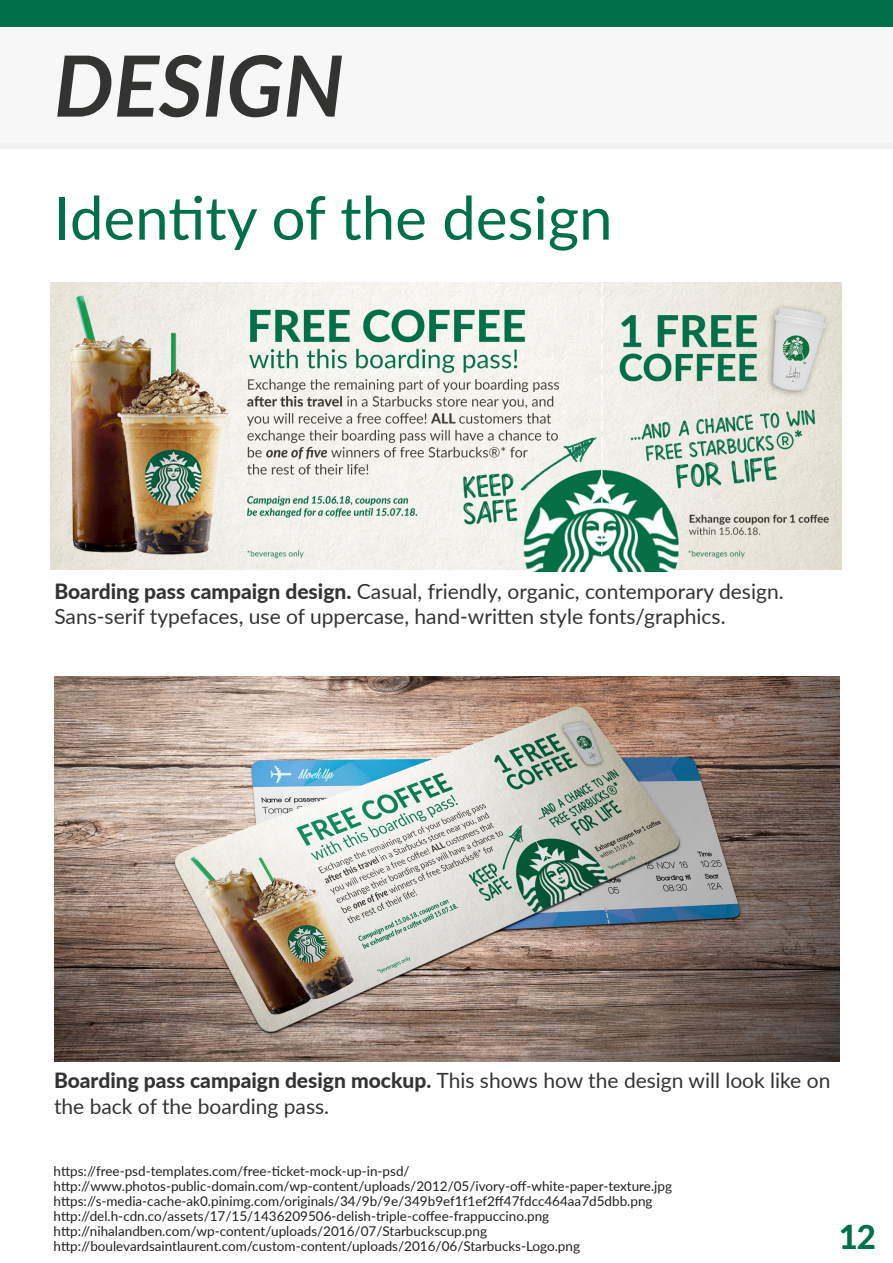
<style>
.page{position:relative;width:893px;height:1263px;background:#fff}
.page>*{position:absolute;margin:0;border:0;box-sizing:border-box;transform-origin:0 0}
.t1{font:italic 700 84.45px "Lato";color:#333432}
.t2{font:60px "Lato";color:#00704a}
.t3{font:800 33px "Lato";color:#00704a}
.t4{font:21px/25.2px "Lato";color:#333432}
.Sources{font:13.5px "Lato";color:#231f20}
.s1{font-weight:800}
</style>
<div class="page">
<div style="left:0;top:143px;width:893px;height:6px;background:#f3f0f1"></div>
<div style="left:0;top:0;width:893px;height:27px;background:#00704a"></div>
<img style="left:55px;top:676px;width:785px;height:385px">
<img style="left:51px;top:282px;width:791px;height:290px">
<p class="t1" style="left:54px;top:24px;width:291px">DESIGN</p>
<p class="t2" style="left:54px;top:175px;width:560px">Identity of the design</p>
<p class="t4" style="left:54px;top:578px;width:731px"><span class="s1">Boarding pass campaign design.</span> Casual, friendly, organic, contemporary design.<br>Sans-serif typefaces, use of uppercase, hand-written style fonts/graphics.</p>
<p class="t4" style="left:54px;top:1067px;width:778px"><span class="s1">Boarding pass campaign design mockup.</span> This shows how the design will look like on the back of the boarding pass.</p>
<p class="Sources" style="left:54px;top:1161px;width:358px">https://free-psd-templates.com/free-ticket-mock-up-in-psd/</p>
<p class="Sources" style="left:54px;top:1176px;width:620px">http://www.photos-public-domain.com/wp-content/uploads/2012/05/ivory-off-white-paper-texture.jpg</p>
<p class="Sources" style="left:54px;top:1191px;width:600px">https://s-media-cache-ak0.pinimg.com/originals/34/9b/9e/349b9ef1f1ef2ff47fdcc464aa7d5dbb.png</p>
<p class="Sources" style="left:54px;top:1206px;width:497px">http://del.h-cdn.co/assets/17/15/1436209506-delish-triple-coffee-frappuccino.png</p>
<p class="Sources" style="left:54px;top:1221px;width:435px">http://nihalandben.com/wp-content/uploads/2016/07/Starbuckscup.png</p>
<p class="Sources" style="left:54px;top:1236px;width:528px">http://boulevardsaintlaurent.com/custom-content/uploads/2016/06/Starbucks-Logo.png</p>
<h3 class="t3" style="left:839px;top:1213px;width:38px">12</h3>
</div>
